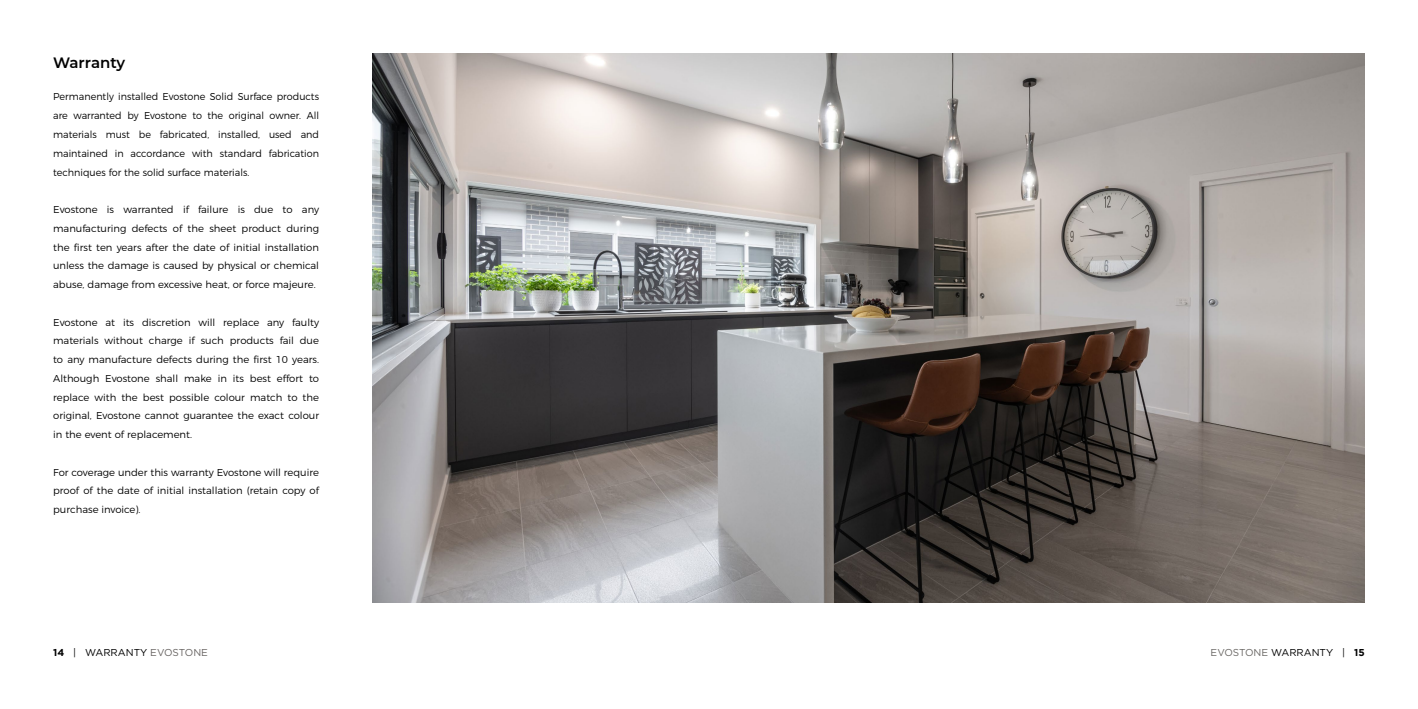
<style>
.page{position:relative;width:1418px;height:709px;background:#fff}
.page>*{position:absolute;margin:0;border:0;box-sizing:border-box;transform-origin:0 0}
.t1{font:600 15px "Montserrat";letter-spacing:-.005em;color:#000}
.t2{font:300 10px/18.8px "Montserrat";color:#000;text-align:justify}
.t3{font:300 10px/18.8px "Montserrat";color:#000;text-align:justify;scale:.96 1}
.t4{font:10px "Gotham HTF";color:#000}
.s1{font-weight:700}
.s2{color:#686462}
.s3{color:#6a6764}
</style>
<div class="page">
<img style="left:372px;top:53px;width:992px;height:549px">
<h1 class="t1" style="left:53px;top:52px;width:74px">Warranty</h1>
<p class="t3" style="left:53px;top:87px;width:278px">Permanently installed Evostone Solid Surface products are warranted by Evostone to the original owner. All materials must be fabricated, installed, used and maintained in accordance with standard fabrication techniques for the solid surface materials.</p>
<p class="t2" style="left:53px;top:199px;width:267px">Evostone is warranted if failure is due to any manufacturing defects of the sheet product during the first ten years after the date of initial installation unless the damage is caused by physical or chemical abuse, damage from excessive heat, or force majeure.</p>
<p class="t2" style="left:53px;top:312px;width:267px">Evostone at its discretion will replace any faulty materials without charge if such products fail due to any manufacture defects during the first 10 years.<br>Although Evostone shall make in its best effort to replace with the best possible colour match to the original, Evostone cannot guarantee the exact colour in the event of replacement.</p>
<p class="t2" style="left:53px;top:462px;width:267px">For coverage under this warranty Evostone will require proof of the date of initial installation (retain copy of purchase invoice).</p>
<p class="t4" style="left:53px;top:646px;width:156px"><span class="s1">14</span> | WARRANTY <span class="s2">EVOSTONE</span></p>
<p class="t4" style="left:1210px;top:646px;width:156px"><span class="s3">EVOSTONE</span> WARRANTY | <span class="s1">15</span></p>
</div>
